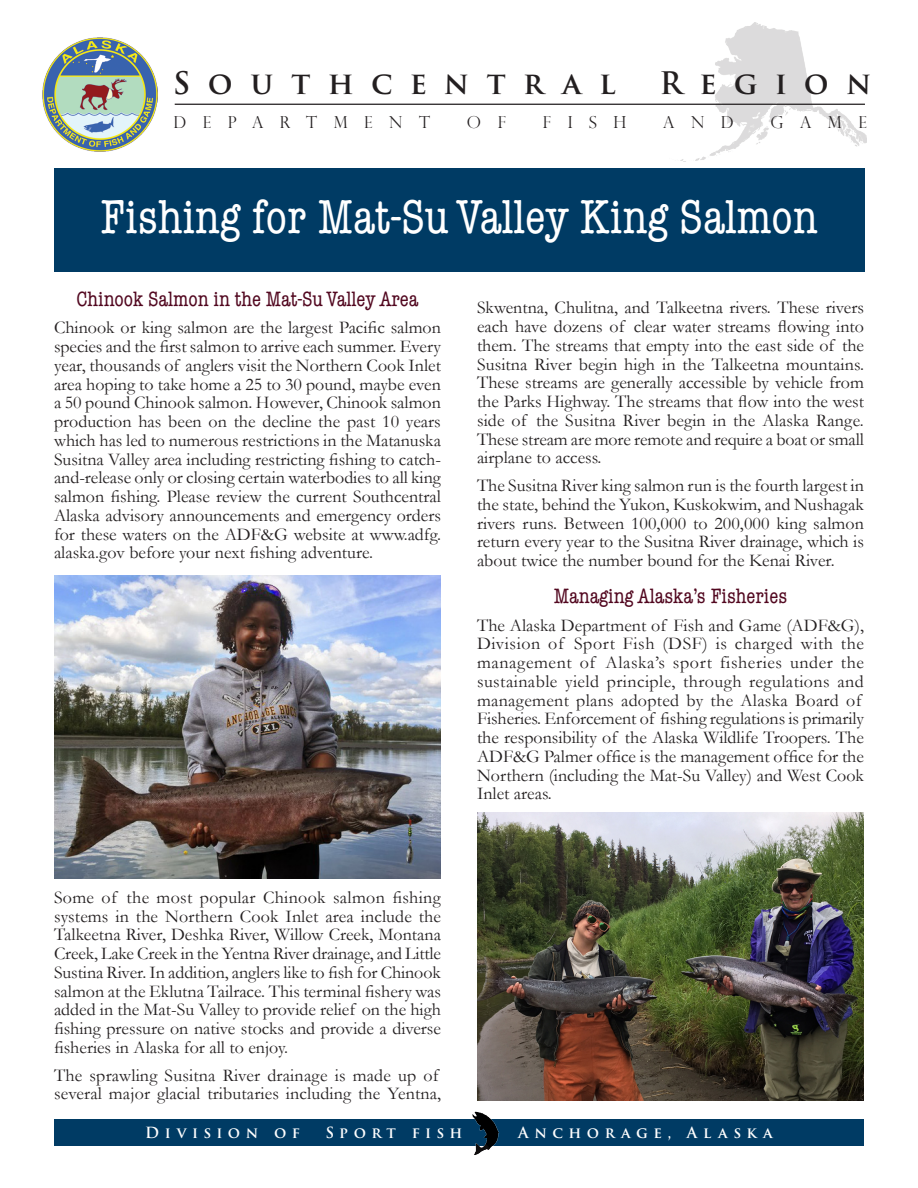
<style>
.page{position:relative;width:918px;height:1188px;background:#fff}
.page>*{position:absolute;margin:0;border:0;box-sizing:border-box;transform-origin:0 0}
.t1{font:condensed 48px "American Typewriter ITC Pro";color:#fff}
.t2{font:600 30.3px "Trajan Pro 3";letter-spacing:.575em;color:#231f20}
.Subhead_1{font:condensed 21px "American Typewriter ITC Pro";color:#520820}
.Subhead_1-2{font:18px/18.8px "Garamond";color:#231f20;text-align:justify}
.t3{font:300 16.5px "Perpetua Titling";letter-spacing:1em;color:#231f20}
.t4{font:600 15px "Trajan Pro 3";letter-spacing:.36em;color:#fff}
</style>
<div class="page">
<img style="left:670px;top:23px;width:196px;height:139px">
<img style="left:43px;top:37px;width:114px;height:115px">
<hr style="left:175px;top:104px;width:690px;height:1px;background:#231f20">
<div style="left:54px;top:168px;width:811px;height:104px;background:#003b64"></div>
<div style="left:54px;top:1119px;width:810px;height:27px;background:#003b64"></div>
<img style="left:472px;top:1111px;width:28px;height:44px">
<img style="left:54px;top:575px;width:387px;height:304px">
<img style="left:477px;top:813px;width:387px;height:288px">
<p class="t2" style="left:173px;top:61px;width:444px">Southcentral</p>
<p class="t2" style="left:659px;top:61px;width:214px">Region</p>
<p class="t3" style="left:173px;top:112px;width:258px">DEPARTMENT</p>
<p class="t3" style="left:467px;top:112px;width:41px">O F</p>
<p class="t3" style="left:543px;top:112px;width:85px">FISH</p>
<p class="t3" style="left:663px;top:112px;width:72px">AND</p>
<p class="t3" style="left:771px;top:112px;width:98px">GAME</p>
<p class="t1" style="left:100px;top:189px;width:719px">Fishing for Mat-Su Valley King Salmon</p>
<p class="Subhead_1" style="left:76px;top:286px;width:344px">Chinook Salmon in the Mat-Su Valley Area</p>
<p class="Subhead_1-2" style="left:54px;top:318px;width:389px">Chinook or king salmon are the largest Pacific salmon species and the first salmon to arrive each summer. Every year, thousands of anglers visit the Northern Cook Inlet area hoping to take home a 25 to 30 pound, maybe even a 50 pound Chinook salmon. However, Chinook salmon production has been on the decline the past 10 years which has led to numerous restrictions in the Matanuska Susitna Valley area including restricting fishing to catch&shy;and-release only or closing certain waterbodies to all king salmon fishing. Please review the current Southcentral Alaska advisory announcements and emergency orders for these waters on the ADF&amp;G website at www.adfg. alaska.gov before your next fishing adventure.</p>
<p class="Subhead_1-2" style="left:477px;top:298px;width:389px">Skwentna, Chulitna, and Talkeetna rivers. These rivers each have dozens of clear water streams flowing into them. The streams that empty into the east side of the Susitna River begin high in the Talkeetna mountains.<br>These streams are generally accessible by vehicle from the Parks Highway. The streams that flow into the west side of the Susitna River begin in the Alaska Range.<br>These stream are more remote and require a boat or small airplane to access.</p>
<p class="Subhead_1-2" style="left:477px;top:476px;width:388px">The Susitna River king salmon run is the fourth largest in the state, behind the Yukon, Kuskokwim, and Nushagak rivers runs. Between 100,000 to 200,000 king salmon return every year to the Susitna River drainage, which is about twice the number bound for the Kenai River.</p>
<p class="Subhead_1" style="left:554px;top:584px;width:235px">Managing Alaska’s Fisheries</p>
<p class="Subhead_1-2" style="left:477px;top:615px;width:389px;text-align:left">The Alaska Department of Fish and Game (ADF&amp;G), Division of Sport Fish (DSF) is charged with the management of Alaska’s sport fisheries under the sustainable yield principle, through regulations and management plans adopted by the Alaska Board of Fisheries. Enforcement of fishing regulations is primarily the responsibility of the Alaska Wildlife Troopers. The ADF&amp;G Palmer office is the management office for the Northern (including the Mat-Su Valley) and West Cook Inlet areas.</p>
<p class="Subhead_1-2" style="left:54px;top:887px;width:389px">Some of the most popular Chinook salmon fishing systems in the Northern Cook Inlet area include the Talkeetna River, Deshka River, Willow Creek, Montana Creek, Lake Creek in the Yentna River drainage, and Little Sustina River. In addition, anglers like to fish for Chinook salmon at the Eklutna Tailrace. This terminal fishery was added in the Mat-Su Valley to provide relief on the high fishing pressure on native stocks and provide a diverse fisheries in Alaska for all to enjoy.</p>
<p class="Subhead_1-2" style="left:54px;top:1065px;width:389px">The sprawling Susitna River drainage is made up of several major glacial tributaries including the Yentna,</p>
<p class="t4" style="left:145px;top:1121px;width:156px">Division of</p>
<p class="t4" style="left:326px;top:1121px;width:138px">Sport fish</p>
<p class="t4" style="left:518px;top:1121px;width:256px">Anchorage, Alaska</p>
</div>
